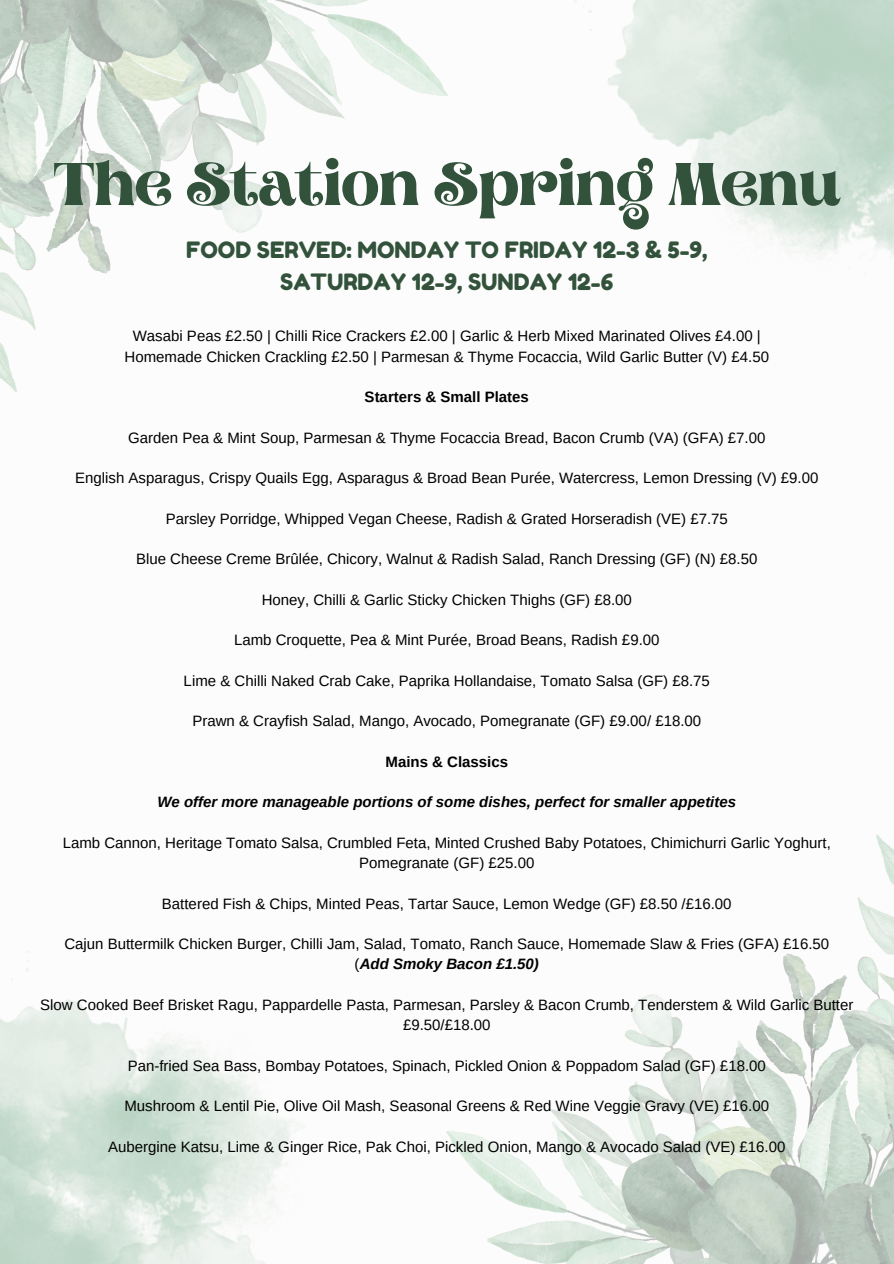
<style>
.page{position:relative;width:894px;height:1264px;background:#fff}
.page>*{position:absolute;margin:0;border:0;box-sizing:border-box;transform-origin:0 0}
.t1{font:700 60px "Aprila";color:#32523c}
.t2{font:22.5px/31.5px "Fredoka One";color:#32523c;text-align:center}
.t3{font:15px/20.2px "Arimo";color:#000;text-align:center}
.t4{font:italic 700 15px "Arimo";color:#000}
.t5{font:700 15px "Arimo";color:#000}
.s1{font-weight:400;font-style:normal}
</style>
<div class="page">
<img style="left:0;top:0;width:447px;height:393px">
<img style="left:446px;top:834px;width:447px;height:429px">
<p class="t1" style="left:53px;top:160px;width:788px">The Station Spring Menu</p>
<p class="t2" style="left:186px;top:234px;width:522px">FOOD SERVED: MONDAY TO FRIDAY 12-3 &amp; 5-9,<br>SATURDAY 12-9, SUNDAY 12-6</p>
<h1 class="t3" style="left:133px;top:326px;width:629px">Wasabi Peas £2.50 | Chilli Rice Crackers £2.00 | Garlic &amp; Herb Mixed Marinated Olives £4.00 |</h1>
<h2 class="t3" style="left:124px;top:346px;width:645px">Homemade Chicken Crackling £2.50 | Parmesan &amp; Thyme Focaccia, Wild Garlic Butter (V) £4.50</h2>
<p class="t5" style="left:364px;top:388px;width:166px">Starters &amp; Small Plates</p>
<p class="t3" style="left:128px;top:427px;width:638px">Garden Pea &amp; Mint Soup, Parmesan &amp; Thyme Focaccia Bread, Bacon Crumb (VA) (GFA) £7.00</p>
<h3 class="t3" style="left:75px;top:468px;width:744px">English Asparagus, Crispy Quails Egg, Asparagus &amp; Broad Bean Purée, Watercress, Lemon Dressing (V) £9.00</h3>
<p class="t3" style="left:166px;top:508px;width:563px">Parsley Porridge, Whipped Vegan Cheese, Radish &amp; Grated Horseradish (VE) £7.75</p>
<p class="t3" style="left:136px;top:549px;width:622px">Blue Cheese Creme Brûlée, Chicory, Walnut &amp; Radish Salad, Ranch Dressing (GF) (N) £8.50</p>
<p class="t3" style="left:261px;top:589px;width:371px">Honey, Chilli &amp; Garlic Sticky Chicken Thighs (GF) £8.00</p>
<p class="t3" style="left:234px;top:630px;width:427px">Lamb Croquette, Pea &amp; Mint Purée, Broad Beans, Radish £9.00</p>
<p class="t3" style="left:184px;top:670px;width:527px">Lime &amp; Chilli Naked Crab Cake, Paprika Hollandaise, Tomato Salsa (GF) £8.75</p>
<p class="t3" style="left:192px;top:711px;width:510px">Prawn &amp; Crayfish Salad, Mango, Avocado, Pomegranate (GF) £9.00/ £18.00</p>
<p class="t5" style="left:385px;top:753px;width:124px">Mains &amp; Classics</p>
<p class="t4" style="left:157px;top:793px;width:580px">We offer more manageable portions of some dishes, perfect for smaller appetites</p>
<h3 class="t3" style="left:63px;top:832px;width:769px">Lamb Cannon, Heritage Tomato Salsa, Crumbled Feta, Minted Crushed Baby Potatoes, Chimichurri Garlic Yoghurt,<br>Pomegranate (GF) £25.00</h3>
<h3 class="t3" style="left:162px;top:893px;width:571px">Battered Fish &amp; Chips, Minted Peas, Tartar Sauce, Lemon Wedge (GF) £8.50 /£16.00</h3>
<p class="t3" style="left:64px;top:933px;width:766px">Cajun Buttermilk Chicken Burger, Chilli Jam, Salad, Tomato, Ranch Sauce, Homemade Slaw &amp; Fries (GFA) £16.50</p>
<p class="t4" style="left:354px;top:955px;width:186px"><span class="s1">(</span>Add Smoky Bacon £1.50)</p>
<p class="t3" style="left:40px;top:994px;width:814px">Slow Cooked Beef Brisket Ragu, Pappardelle Pasta, Parmesan, Parsley &amp; Bacon Crumb, Tenderstem &amp; Wild Garlic Butter £9.50/£18.00</p>
<p class="t3" style="left:128px;top:1055px;width:639px">Pan-fried Sea Bass, Bombay Potatoes, Spinach, Pickled Onion &amp; Poppadom Salad (GF) £18.00</p>
<p class="t3" style="left:124px;top:1095px;width:646px">Mushroom &amp; Lentil Pie, Olive Oil Mash, Seasonal Greens &amp; Red Wine Veggie Gravy (VE) £16.00</p>
<p class="t3" style="left:108px;top:1136px;width:678px">Aubergine Katsu, Lime &amp; Ginger Rice, Pak Choi, Pickled Onion, Mango &amp; Avocado Salad (VE) £16.00</p>
</div>
